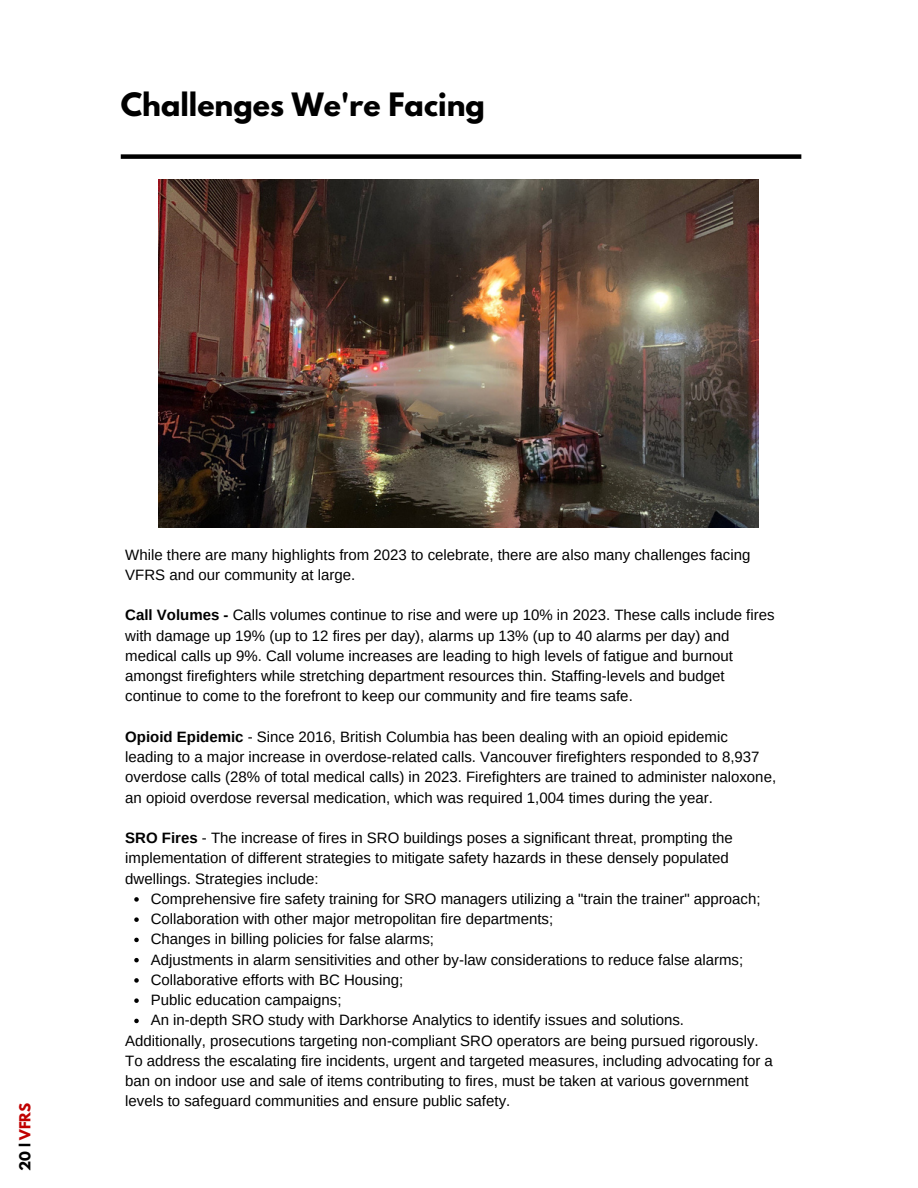
<style>
.page{position:relative;width:918px;height:1188px;background:#fff}
.page>*{position:absolute;margin:0;border:0;box-sizing:border-box;transform-origin:0 0}
.t1{font:700 28.5px "League Spartan";color:#000}
.t2{font:15px/20.2px "Arimo";color:#000}
.t3{font:700 13.5px "League Spartan";color:#c00000}
.s1{color:#000}
.s2{font-weight:700}
</style>
<div class="page">
<svg style="left:134px;top:897px;width:5px;height:5px"></svg>
<svg style="left:134px;top:917px;width:5px;height:5px"></svg>
<svg style="left:134px;top:938px;width:5px;height:4px"></svg>
<svg style="left:134px;top:958px;width:5px;height:4px"></svg>
<svg style="left:134px;top:978px;width:5px;height:5px"></svg>
<svg style="left:134px;top:998px;width:5px;height:5px"></svg>
<svg style="left:134px;top:1019px;width:5px;height:4px"></svg>
<div style="left:121px;top:154px;width:680px;height:5px;background:#000"></div>
<img style="left:159px;top:180px;width:599px;height:347px">
<p class="t1" style="left:121px;top:90px;width:366px">Challenges We're Facing</p>
<p class="t3" style="left:18px;top:1171px;width:70px;rotate:-90deg"><span class="s1">20 l</span> VFRS</p>
<h2 class="t2" style="left:125px;top:544px;width:627px">While there are many highlights from 2023 to celebrate, there are also many challenges facing<br>VFRS and our community at large.</h2>
<h1 class="t2" style="left:125px;top:605px;width:651px"><span class="s2">Call Volumes -</span> Calls volumes continue to rise and were up 10% in 2023. These calls include fires with damage up 19% (up to 12 fires per day), alarms up 13% (up to 40 alarms per day) and medical calls up 9%. Call volume increases are leading to high levels of fatigue and burnout amongst firefighters while stretching department resources thin. Staffing-levels and budget continue to come to the forefront to keep our community and fire teams safe.</h1>
<p class="t2" style="left:125px;top:727px;width:652px"><span class="s2">Opioid Epidemic</span> - Since 2016, British Columbia has been dealing with an opioid epidemic leading to a major increase in overdose-related calls. Vancouver firefighters responded to 8,937 overdose calls (28% of total medical calls) in 2023. Firefighters are trained to administer naloxone, an opioid overdose reversal medication, which was required 1,004 times during the year.</p>
<p class="t2" style="left:125px;top:828px;width:609px"><span class="s2">SRO Fires</span> - The increase of fires in SRO buildings poses a significant threat, prompting the implementation of different strategies to mitigate safety hazards in these densely populated dwellings. Strategies include:</p>
<p class="t2" style="left:151px;top:889px;width:611px">Comprehensive fire safety training for SRO managers utilizing a "train the trainer" approach;</p>
<p class="t2" style="left:151px;top:909px;width:404px">Collaboration with other major metropolitan fire departments;</p>
<p class="t2" style="left:151px;top:929px;width:285px">Changes in billing policies for false alarms;</p>
<p class="t2" style="left:151px;top:949px;width:594px">Adjustments in alarm sensitivities and other by-law considerations to reduce false alarms;</p>
<p class="t2" style="left:151px;top:970px;width:254px">Collaborative efforts with BC Housing;</p>
<p class="t2" style="left:151px;top:990px;width:192px">Public education campaigns;</p>
<p class="t2" style="left:151px;top:1010px;width:535px">An in-depth SRO study with Darkhorse Analytics to identify issues and solutions.</p>
<p class="t2" style="left:125px;top:1030px;width:649px">Additionally, prosecutions targeting non-compliant SRO operators are being pursued rigorously.<br>To address the escalating fire incidents, urgent and targeted measures, including advocating for a ban on indoor use and sale of items contributing to fires, must be taken at various government levels to safeguard communities and ensure public safety.</p>
</div>
